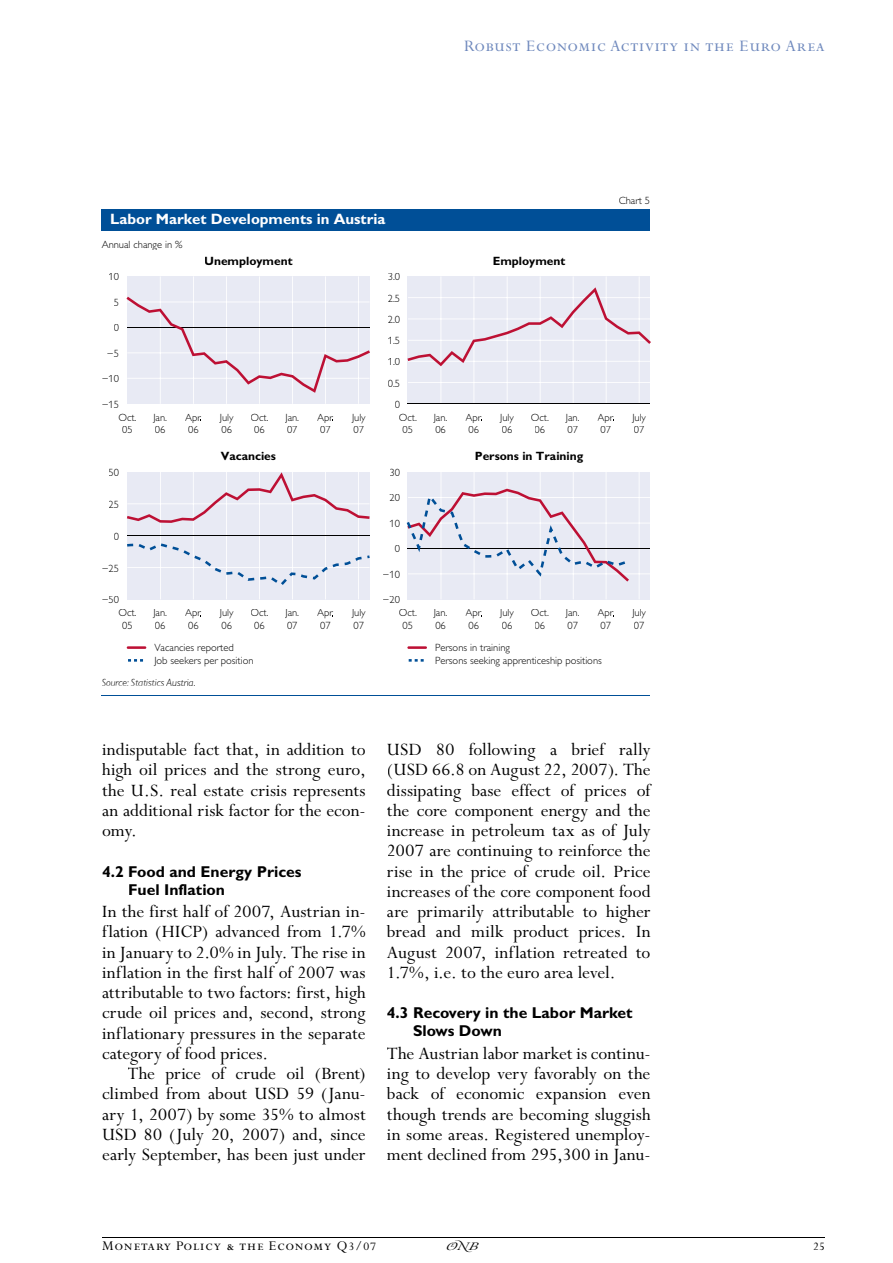
<style>
.page{position:relative;width:893px;height:1263px;background:#fff}
.page>*{position:absolute;margin:0;border:0;box-sizing:border-box;transform-origin:0 0}
.t1{font:19.5px/20.2px "Perpetua";color:#000;text-align:justify}
.t2{font:18px "Perpetua Sc Oe NB";letter-spacing:.045em;color:#6f89bd}
.t3{font:700 15.75px/18px "Gill Alternate One";color:#000}
.t4{font:700 15px "Gill Alternate One";color:#fff}
.t5{font:15px "Perpetua Sc Oe NB";letter-spacing:.06em;color:#000}
.t6{font:12.75px "Perpetua";color:#000}
.t7{font:700 12px "Gill Alternate One";color:#000}
.t8{font:300 10.5px/12.8px "Gill Alternate One";color:#000}
.t9{font:italic 300 10.5px "Gill Alternate One";color:#000}
.s1{font-family:"Perpetua";font-size:12.75px}
.s2{font-family:"Perpetua"}
</style>
<div class="page">
<hr style="left:102px;top:1237px;width:723px;height:1px;background:#000">
<div style="left:102px;top:209px;width:548px;height:21px;background:#004f97"></div>
<div style="left:127px;top:276px;width:242px;height:128px;background:#e8eaf4"></div>
<hr style="left:160px;top:276px;width:1px;height:128px;background:#fff">
<hr style="left:193px;top:276px;width:1px;height:128px;background:#fff">
<hr style="left:226px;top:276px;width:1px;height:128px;background:#fff">
<hr style="left:259px;top:276px;width:1px;height:128px;background:#fff">
<hr style="left:292px;top:276px;width:1px;height:128px;background:#fff">
<hr style="left:325px;top:276px;width:1px;height:128px;background:#fff">
<hr style="left:358px;top:276px;width:1px;height:128px;background:#fff">
<svg style="left:126px;top:297px;width:244px;height:96px"></svg>
<div style="left:408px;top:276px;width:242px;height:128px;background:#e8eaf4"></div>
<hr style="left:408px;top:382px;width:242px;height:1px;background:#fff">
<hr style="left:440px;top:276px;width:1px;height:128px;background:#fff">
<hr style="left:473px;top:276px;width:1px;height:128px;background:#fff">
<hr style="left:507px;top:276px;width:1px;height:128px;background:#fff">
<hr style="left:540px;top:276px;width:1px;height:128px;background:#fff">
<hr style="left:573px;top:276px;width:1px;height:128px;background:#fff">
<hr style="left:606px;top:276px;width:1px;height:128px;background:#fff">
<hr style="left:639px;top:276px;width:1px;height:128px;background:#fff">
<hr style="left:408px;top:403px;width:242px;height:1px;background:#000">
<svg style="left:407px;top:287px;width:244px;height:79px"></svg>
<hr style="left:102px;top:695px;width:548px;height:1px;background:#004f97">
<hr style="left:127px;top:646px;width:19px;height:3px;background:#bd1034">
<svg style="left:128px;top:659px;width:15px;height:3px"></svg>
<hr style="left:407px;top:646px;width:20px;height:3px;background:#bd1034">
<svg style="left:409px;top:659px;width:15px;height:3px"></svg>
<div style="left:127px;top:472px;width:242px;height:127px;background:#e8eaf4"></div>
<hr style="left:160px;top:472px;width:1px;height:127px;background:#fff">
<hr style="left:193px;top:472px;width:1px;height:127px;background:#fff">
<hr style="left:226px;top:472px;width:1px;height:127px;background:#fff">
<hr style="left:259px;top:472px;width:1px;height:127px;background:#fff">
<hr style="left:292px;top:472px;width:1px;height:127px;background:#fff">
<hr style="left:325px;top:472px;width:1px;height:127px;background:#fff">
<hr style="left:358px;top:472px;width:1px;height:127px;background:#fff">
<hr style="left:127px;top:535px;width:242px;height:1px;background:#000">
<svg style="left:127px;top:472px;width:243px;height:51px"></svg>
<svg style="left:127px;top:543px;width:243px;height:42px"></svg>
<div style="left:408px;top:472px;width:242px;height:127px;background:#e8eaf4"></div>
<hr style="left:408px;top:573px;width:242px;height:1px;background:#fff">
<hr style="left:408px;top:523px;width:242px;height:1px;background:#fff">
<hr style="left:408px;top:497px;width:242px;height:1px;background:#fff">
<hr style="left:441px;top:472px;width:1px;height:127px;background:#fff">
<hr style="left:474px;top:472px;width:1px;height:127px;background:#fff">
<hr style="left:507px;top:472px;width:1px;height:127px;background:#fff">
<hr style="left:540px;top:472px;width:1px;height:127px;background:#fff">
<hr style="left:573px;top:472px;width:1px;height:127px;background:#fff">
<hr style="left:606px;top:472px;width:1px;height:127px;background:#fff">
<hr style="left:639px;top:472px;width:1px;height:127px;background:#fff">
<hr style="left:408px;top:548px;width:242px;height:1px;background:#000">
<svg style="left:407px;top:489px;width:222px;height:92px"></svg>
<p class="t2" style="left:464px;top:36px;width:362px">Robust Economic Activity in the Euro Area</p>
<p class="t4" style="left:110px;top:210px;width:277px">Labor Market Developments in Austria</p>
<p class="t8" style="left:102px;top:238px;width:82px">Annual change in %</p>
<p class="t7" style="left:204px;top:253px;width:90px">Unemployment</p>
<p class="t8" style="left:109px;top:270px;width:12px">10</p>
<p class="t8" style="left:114px;top:296px;width:7px">5</p>
<p class="t8" style="left:114px;top:321px;width:7px">0</p>
<p class="t8" style="left:107px;top:347px;width:14px">–5</p>
<p class="t8" style="left:102px;top:372px;width:19px">–10</p>
<p class="t8" style="left:102px;top:398px;width:19px">–15</p>
<p class="t8" style="left:388px;top:266px;width:14px;line-height:21.3px;text-align:right">3.0<br>2.5<br>2.0<br>1.5<br>1.0<br>0.5<br>0</p>
<p class="t7" style="left:493px;top:253px;width:74px">Employment</p>
<p class="t8" style="left:619px;top:194px;width:33px">Chart 5</p>
<p class="t8" style="left:118px;top:411px;width:20px;text-align:center">Oct.<br>05</p>
<p class="t8" style="left:153px;top:411px;width:15px">Jan.<br>06</p>
<p class="t8" style="left:185px;top:411px;width:17px">Apr<br>06</p>
<p class="t8" style="left:220px;top:411px;width:15px">July<br>06</p>
<p class="t8" style="left:250px;top:411px;width:20px;text-align:center">Oct.<br>06</p>
<p class="t8" style="left:285px;top:411px;width:15px">Jan.<br>07</p>
<p class="t8" style="left:317px;top:411px;width:17px">Apr<br>07</p>
<p class="t8" style="left:352px;top:411px;width:15px">July<br>07</p>
<p class="t8" style="left:399px;top:411px;width:20px;text-align:center">Oct.<br>05</p>
<p class="t8" style="left:434px;top:411px;width:15px">Jan.<br>06</p>
<p class="t8" style="left:465px;top:411px;width:17px">Apr<br>06</p>
<p class="t8" style="left:500px;top:411px;width:15px">July<br>06</p>
<p class="t8" style="left:531px;top:411px;width:20px;text-align:center">Oct.<br>06</p>
<p class="t8" style="left:566px;top:411px;width:15px">Jan.<br>07</p>
<p class="t8" style="left:597px;top:411px;width:17px">Apr<br>07</p>
<p class="t8" style="left:632px;top:411px;width:15px">July<br>07</p>
<p class="t7" style="left:221px;top:449px;width:57px">Vacancies</p>
<p class="t7" style="left:475px;top:449px;width:110px">Persons in Training</p>
<p class="t8" style="left:109px;top:466px;width:12px">50</p>
<p class="t8" style="left:109px;top:498px;width:12px">25</p>
<p class="t8" style="left:114px;top:530px;width:7px">0</p>
<p class="t8" style="left:102px;top:562px;width:19px">–25</p>
<p class="t8" style="left:102px;top:593px;width:19px">–50</p>
<p class="t8" style="left:389px;top:466px;width:12px">30</p>
<p class="t8" style="left:389px;top:491px;width:12px">20</p>
<p class="t8" style="left:389px;top:517px;width:12px">10</p>
<p class="t8" style="left:395px;top:542px;width:7px">0</p>
<p class="t8" style="left:382px;top:568px;width:19px">–10</p>
<p class="t8" style="left:382px;top:593px;width:19px">–20</p>
<p class="t8" style="left:118px;top:606px;width:20px;text-align:center">Oct.<br>05</p>
<p class="t8" style="left:153px;top:606px;width:15px">Jan.<br>06</p>
<p class="t8" style="left:185px;top:606px;width:17px">Apr<br>06</p>
<p class="t8" style="left:220px;top:606px;width:15px">July<br>06</p>
<p class="t8" style="left:250px;top:606px;width:20px;text-align:center">Oct.<br>06</p>
<p class="t8" style="left:285px;top:606px;width:15px">Jan.<br>07</p>
<p class="t8" style="left:317px;top:606px;width:17px">Apr<br>07</p>
<p class="t8" style="left:352px;top:606px;width:15px">July<br>07</p>
<p class="t8" style="left:399px;top:606px;width:20px;text-align:center">Oct.<br>05</p>
<p class="t8" style="left:434px;top:606px;width:15px">Jan.<br>06</p>
<p class="t8" style="left:465px;top:606px;width:17px">Apr<br>06</p>
<p class="t8" style="left:500px;top:606px;width:15px">July<br>06</p>
<p class="t8" style="left:531px;top:606px;width:20px;text-align:center">Oct.<br>06</p>
<p class="t8" style="left:566px;top:606px;width:15px">Jan.<br>07</p>
<p class="t8" style="left:597px;top:606px;width:17px">Apr<br>07</p>
<p class="t8" style="left:632px;top:606px;width:15px">July<br>07</p>
<p class="t8" style="left:154px;top:641px;width:101px">Vacancies reported<br>Job seekers per position</p>
<p class="t8" style="left:435px;top:641px;width:168px">Persons in training<br>Persons seeking apprenticeship positions</p>
<p class="t9" style="left:102px;top:676px;width:95px">Source: Statistics Austria.</p>
<p class="t1" style="left:102px;top:740px;width:265px">indisputable fact that, in addition to high oil prices and the strong euro, the U.S. real estate crisis represents an additional risk factor for the econ&shy;omy.</p>
<p class="t3" style="left:128px;top:862px;width:175px;text-indent:-26px">4.2 Food and Energy Prices<br>Fuel Inflation</p>
<p class="t1" style="left:102px;top:902px;width:265px">In the first half of 2007, Austrian in&shy;flation (HICP) advanced from 1.7% in January to 2.0% in July. The rise in inflation in the first half of 2007 was attributable to two factors: first, high crude oil prices and, second, strong inflationary pressures in the separate category of food prices.</p>
<p class="t1" style="left:102px;top:1064px;width:265px;text-indent:26px">The price of crude oil (Brent) climbed from about USD 59 (Janu - ary 1, 2007) by some 35% to almost USD 80 (July 20, 2007) and, since early September, has been just under</p>
<p class="t1" style="left:387px;top:740px;width:265px">USD 80 following a brief rally (USD 66.8 on August 22, 2007). The dissipating base effect of prices of the core component energy and the increase in petroleum tax as of July 2007 are continuing to reinforce the rise in the price of crude oil. Price increases of the core component food are primarily attributable to higher bread and milk product prices. In August 2007, inflation retreated to 1.7%, i.e. to the euro area level.</p>
<p class="t3" style="left:413px;top:1004px;width:221px;text-indent:-26px">4.3 Recovery in the Labor Market<br>Slows Down</p>
<p class="t1" style="left:387px;top:1044px;width:265px">The Austrian labor market is continu&shy;ing to develop very favorably on the back of economic expansion even though trends are becoming sluggish in some areas. Registered unemploy&shy;ment declined from 295,300 in Janu-</p>
<p class="t5" style="left:102px;top:1238px;width:275px">Monetary Policy &amp; the Economy Q<span class="s1">3</span><span class="s2">/</span><span class="s1">07</span></p>
<p class="t5" style="left:442px;top:1238px;width:44px">◊</p>
<p class="t6" style="left:813px;top:1240px;width:13px">25</p>
</div>
